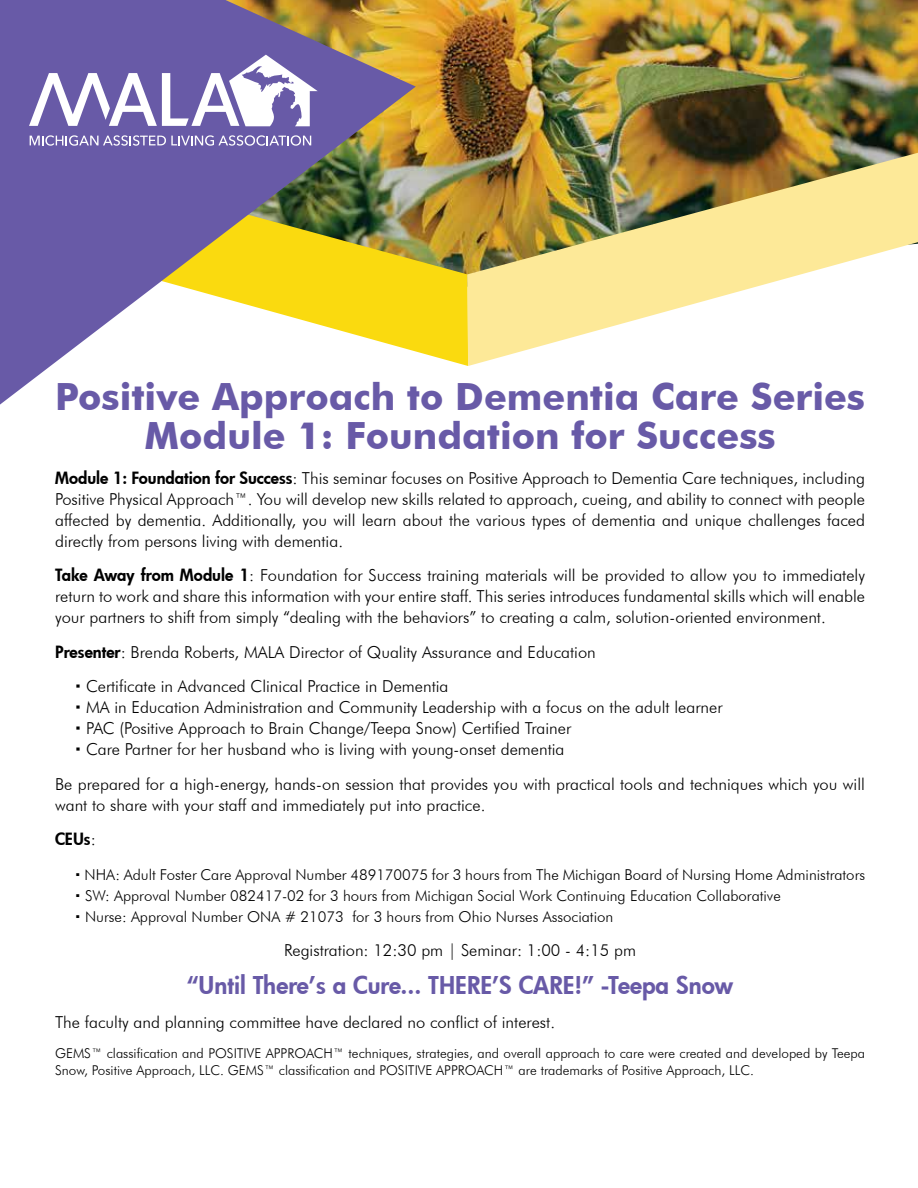
<style>
.page{position:relative;width:918px;height:1188px;background:#fff}
.page>*{position:absolute;margin:0;border:0;box-sizing:border-box;transform-origin:0 0}
.t1{font:700 37.5px/39px "Futura BT";color:#685aa7;text-align:center}
.t2{font:800 24px "Futura";color:#685aa7}
.t3{font:300 16.5px/21px "Futura BT";color:#000}
.t4{font:800 16.5px "Futura";color:#000}
.t5{font:300 15px/21px "Futura BT";color:#000}
.t6{font:300 13.5px/16.5px "Futura BT";color:#000}
.s1{font-family:"Futura";font-weight:800}
.s2{font-family:"Futura BT";font-weight:300}
</style>
<div class="page">
<img style="left:416px;top:0;width:502px;height:183px">
<img style="left:416px;top:183px;width:51px;height:183px">
<img style="left:467px;top:153px;width:451px;height:213px">
<svg style="left:0;top:0;width:416px;height:405px;fill:#685aa7"></svg>
<svg style="left:29px;top:55px;width:289px;height:71px"></svg>
<svg style="left:30px;top:135px;width:281px;height:11px"></svg>
<h1 class="t1" style="left:55px;top:377px;width:812px">Positive Approach to Dementia Care Series<br>Module 1: Foundation for Success</h1>
<p class="t3" style="left:55px;top:467px;width:812px;text-align:justify"><span class="s1">Module 1: Foundation for Success</span>: This seminar focuses on Positive Approach to Dementia Care techniques, including Positive Physical Approach™. You will develop new skills related to approach, cueing, and ability to connect with people affected by dementia. Additionally, you will learn about the various types of dementia and unique challenges faced directly from persons living with dementia.</p>
<p class="t3" style="left:55px;top:565px;width:812px;text-align:justify"><span class="s1">Take Away from Module 1</span>: Foundation for Success training materials will be provided to allow you to immediately return to work and share this information with your entire staff. This series introduces fundamental skills which will enable your partners to shift from simply “dealing with the behaviors” to creating a calm, solution-oriented environment.</p>
<p class="t3" style="left:86px;top:634px;width:511px;line-height:34.5px;text-indent:-31px"><span class="s1">Presenter</span>: Brenda Roberts, MALA Director of Quality Assurance and Education<br>Certificate in Advanced Clinical Practice in Dementia</p>
<p class="t3" style="left:86px;top:697px;width:638px">MA in Education Administration and Community Leadership with a focus on the adult learner<br>PAC (Positive Approach to Brain Change/Teepa Snow) Certified Trainer<br>Care Partner for her husband who is living with young-onset dementia</p>
<p class="t3" style="left:55px;top:773px;width:811px">Be prepared for a high-energy, hands-on session that provides you with practical tools and techniques which you will want to share with your staff and immediately put into practice.</p>
<p class="t4" style="left:55px;top:828px;width:42px">CEUs<span class="s2">:</span></p>
<p class="t5" style="left:85px;top:864px;width:782px">NHA: Adult Foster Care Approval Number 489170075 for 3 hours from The Michigan Board of Nursing Home Administrators<br>SW: Approval Number 082417-02 for 3 hours from Michigan Social Work Continuing Education Collaborative<br>Nurse: Approval Number ONA # 21073 for 3 hours from Ohio Nurses Association</p>
<p class="t3" style="left:284px;top:940px;width:353px">Registration: 12:30 pm | Seminar: 1:00 - 4:15 pm</p>
<h2 class="t2" style="left:187px;top:969px;width:548px">“Until There’s a Cure... THERE’S CARE!” -Teepa Snow</h2>
<p class="t3" style="left:55px;top:1012px;width:502px">The faculty and planning committee have declared no conflict of interest.</p>
<p class="t6" style="left:55px;top:1045px;width:812px">GEMS™ classification and POSITIVE APPROACH™ techniques, strategies, and overall approach to care were created and developed by Teepa<br>Snow, Positive Approach, LLC. GEMS™ classification and POSITIVE APPROACH™ are trademarks of Positive Approach, LLC.</p>
</div>
